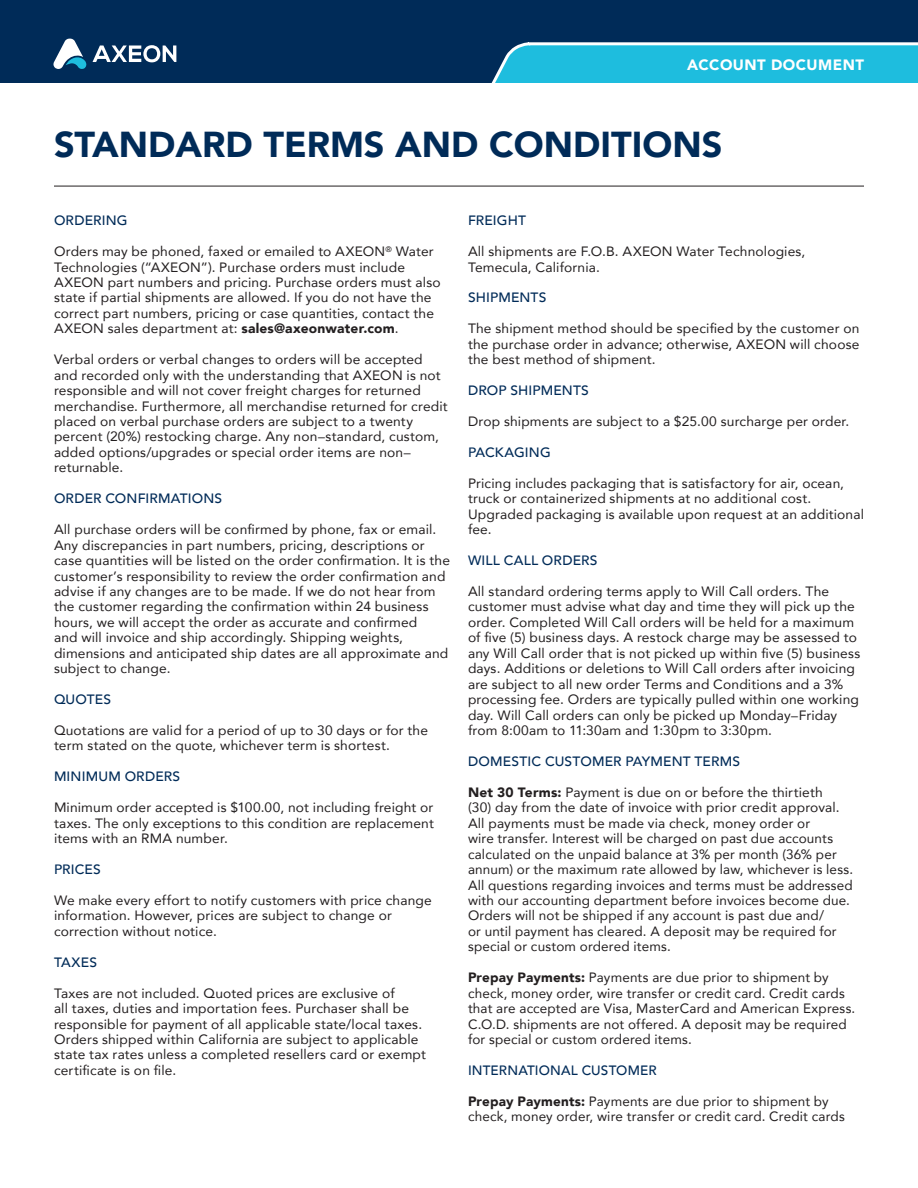
<style>
.page{position:relative;width:918px;height:1188px;background:#fff}
.page>*{position:absolute;margin:0;border:0;box-sizing:border-box;transform-origin:0 0}
.t1{font:900 36px "Avenir";color:#002b58}
.t2{font:900 15px "Avenir";letter-spacing:.03em;color:#fff}
.t3{font:13.5px/15.5px "Avenir";letter-spacing:.01em;color:#231f20}
.t4{font:500 13.5px "Avenir";letter-spacing:.01em;color:#002b58}
.s1{font-weight:900}
</style>
<div class="page">
<div style="left:0;top:0;width:918px;height:82px;background:#002b58"></div>
<svg style="left:53px;top:39px;width:123px;height:30px"></svg>
<svg style="left:492px;top:42px;width:426px;height:40px;background:#2ebcdb"></svg>
<hr style="left:54px;top:186px;width:810px;height:1px;background:#231f20">
<p class="t2" style="left:687px;top:52px;width:178px">ACCOUNT DOCUMENT</p>
<p class="t1" style="left:54px;top:114px;width:670px">STANDARD TERMS AND CONDITIONS</p>
<p class="t4" style="left:54px;top:209px;width:75px">ORDERING</p>
<p class="t3" style="left:54px;top:243px;width:388px">Orders may be phoned, faxed or emailed to AXEON<sup>®</sup> Water Technologies (“AXEON”). Purchase orders must include AXEON part numbers and pricing. Purchase orders must also state if partial shipments are allowed. If you do not have the correct part numbers, pricing or case quantities, contact the AXEON sales department at: <span class="s1">sales@axeonwater.com</span>.</p>
<p class="t3" style="left:54px;top:351px;width:395px">Verbal orders or verbal changes to orders will be accepted and recorded only with the understanding that AXEON is not responsible and will not cover freight charges for returned merchandise. Furthermore, all merchandise returned for credit placed on verbal purchase orders are subject to a twenty percent (20%) restocking charge. Any non–standard, custom, added options/upgrades or special order items are non– returnable.</p>
<p class="t4" style="left:54px;top:487px;width:170px">ORDER CONFIRMATIONS</p>
<p class="t3" style="left:54px;top:521px;width:397px">All purchase orders will be confirmed by phone, fax or email.<br>Any discrepancies in part numbers, pricing, descriptions or case quantities will be listed on the order confirmation. It is the customer’s responsibility to review the order confirmation and advise if any changes are to be made. If we do not hear from the customer regarding the confirmation within 24 business hours, we will accept the order as accurate and confirmed<br>and will invoice and ship accordingly. Shipping weights, dimensions and anticipated ship dates are all approximate and subject to change.</p>
<p class="t4" style="left:54px;top:688px;width:59px">QUOTES</p>
<p class="t3" style="left:54px;top:722px;width:376px">Quotations are valid for a period of up to 30 days or for the term stated on the quote, whichever term is shortest.</p>
<p class="t4" style="left:54px;top:765px;width:128px">MINIMUM ORDERS</p>
<p class="t3" style="left:54px;top:799px;width:381px;text-align:justify">Minimum order accepted is $100.00, not including freight or taxes. The only exceptions to this condition are replacement items with an RMA number.</p>
<p class="t4" style="left:54px;top:858px;width:48px">PRICES</p>
<p class="t3" style="left:54px;top:892px;width:379px">We make every effort to notify customers with price change information. However, prices are subject to change or correction without notice.</p>
<p class="t4" style="left:54px;top:950px;width:45px">TAXES</p>
<p class="t3" style="left:54px;top:985px;width:373px">Taxes are not included. Quoted prices are exclusive of<br>all taxes, duties and importation fees. Purchaser shall be responsible for payment of all applicable state/local taxes.<br>Orders shipped within California are subject to applicable state tax rates unless a completed resellers card or exempt certificate is on file.</p>
<p class="t4" style="left:468px;top:209px;width:60px">FREIGHT</p>
<p class="t3" style="left:468px;top:243px;width:339px">All shipments are F.O.B. AXEON Water Technologies,<br>Temecula, California.</p>
<p class="t4" style="left:468px;top:286px;width:80px">SHIPMENTS</p>
<p class="t3" style="left:468px;top:321px;width:393px;text-align:justify">The shipment method should be specified by the customer on the purchase order in advance; otherwise, AXEON will choose the best method of shipment.</p>
<p class="t4" style="left:468px;top:379px;width:122px">DROP SHIPMENTS</p>
<p class="t3" style="left:468px;top:413px;width:383px">Drop shipments are subject to a $25.00 surcharge per order.</p>
<p class="t4" style="left:468px;top:441px;width:84px">PACKAGING</p>
<p class="t3" style="left:468px;top:475px;width:398px">Pricing includes packaging that is satisfactory for air, ocean, truck or containerized shipments at no additional cost.<br>Upgraded packaging is available upon request at an additional fee.</p>
<p class="t4" style="left:468px;top:549px;width:131px">WILL CALL ORDERS</p>
<p class="t3" style="left:468px;top:583px;width:394px">All standard ordering terms apply to Will Call orders. The customer must advise what day and time they will pick up the order. Completed Will Call orders will be held for a maximum of five (5) business days. A restock charge may be assessed to any Will Call order that is not picked up within five (5) business days. Additions or deletions to Will Call orders after invoicing are subject to all new order Terms and Conditions and a 3% processing fee. Orders are typically pulled within one working day. Will Call orders can only be picked up Monday–Friday from 8:00am to 11:30am and 1:30pm to 3:30pm.</p>
<p class="t4" style="left:468px;top:750px;width:274px">DOMESTIC CUSTOMER PAYMENT TERMS</p>
<p class="t3" style="left:468px;top:784px;width:387px"><span class="s1">Net 30 Terms:</span> Payment is due on or before the thirtieth<br>(30) day from the date of invoice with prior credit approval.<br>All payments must be made via check, money order or<br>wire transfer. Interest will be charged on past due accounts calculated on the unpaid balance at 3% per month (36% per annum) or the maximum rate allowed by law, whichever is less.<br>All questions regarding invoices and terms must be addressed with our accounting department before invoices become due.<br>Orders will not be shipped if any account is past due and/<br>or until payment has cleared. A deposit may be required for special or custom ordered items.</p>
<p class="t3" style="left:468px;top:969px;width:389px"><span class="s1">Prepay Payments:</span> Payments are due prior to shipment by check, money order, wire transfer or credit card. Credit cards that are accepted are Visa, MasterCard and American Express.<br>C.O.D. shipments are not offered. A deposit may be required for special or custom ordered items.</p>
<p class="t4" style="left:468px;top:1059px;width:190px">INTERNATIONAL CUSTOMER</p>
<p class="t3" style="left:468px;top:1093px;width:378px"><span class="s1">Prepay Payments:</span> Payments are due prior to shipment by check, money order, wire transfer or credit card. Credit cards</p>
</div>
